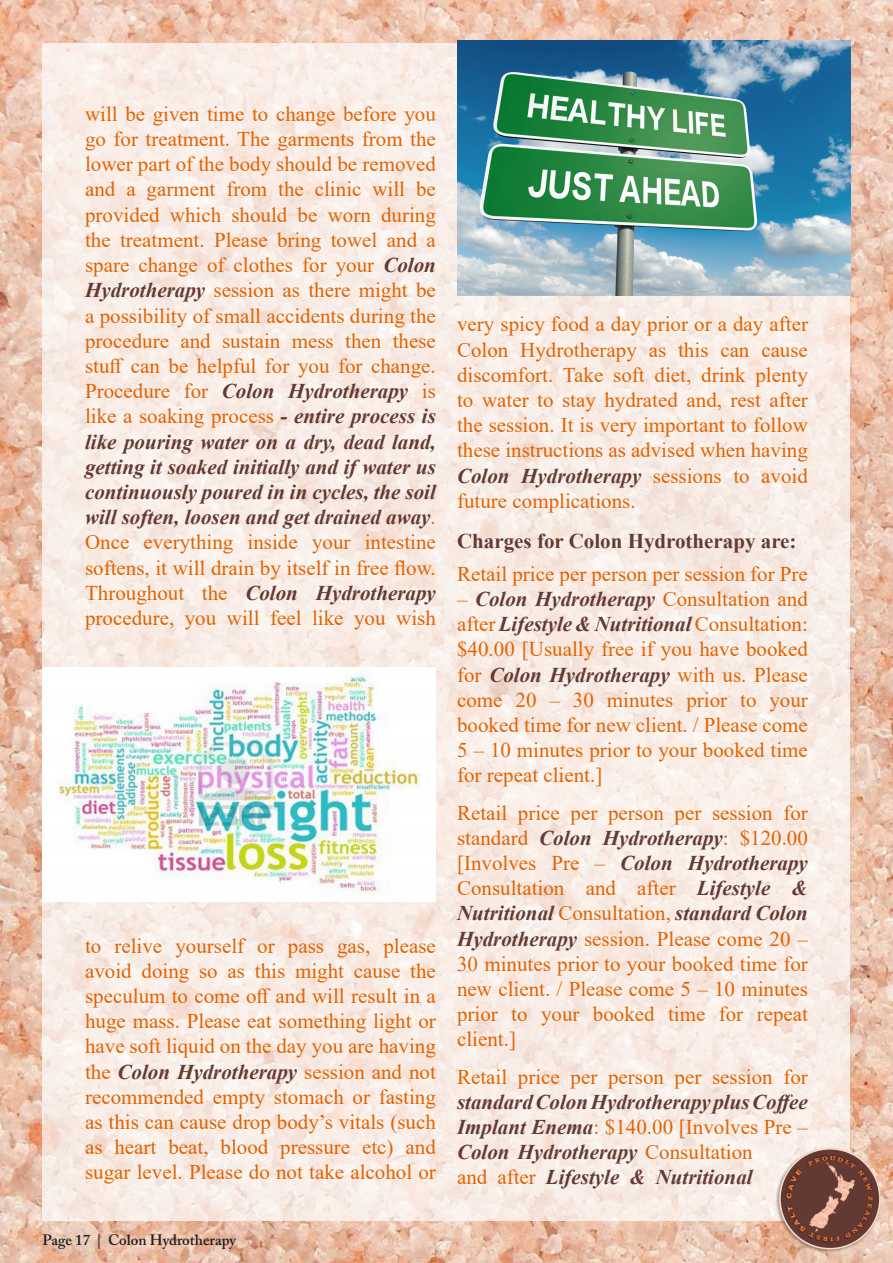
<style>
.page{position:relative;width:893px;height:1263px;background:#fff}
.page>*{position:absolute;margin:0;border:0;box-sizing:border-box;transform-origin:0 0}
.t1{font:21px/25.2px "Times New Roman";color:#e26302;text-align:justify}
.t2{font:italic 700 21px/25.2px "Times New Roman";color:#633a34}
.t3{font:700 21px "Times New Roman";color:#633a34}
.t4{font:600 15px "Adobe Caslon Pro";color:#231f20}
.s1{font-weight:700;font-style:italic;color:#633a34}
.s2{font-weight:400;font-style:normal;color:#e26302}
</style>
<div class="page">
<img style="left:0;top:0;width:893px;height:1263px">
<img style="left:43px;top:43px;width:807px;height:1177px">
<img style="left:457px;top:40px;width:393px;height:256px">
<img style="left:43px;top:668px;width:393px;height:233px">
<img style="left:775px;top:1146px;width:107px;height:108px">
<div style="left:779px;top:1148px;width:102px;height:101px;border:2px solid #f9dbc5;border-radius:50%"></div>
<img style="left:783px;top:1152px;width:94px;height:94px">
<svg style="left:787px;top:1156px;width:86px;height:85px;background:#784f47"></svg>
<p class="t1" style="left:85px;top:101px;width:352px">will be given time to change before you go for treatment. The garments from the lower part of the body should be removed and a garment from the clinic will be provided which should be worn during the treatment. Please bring towel and a spare change of clothes for your <span class="s1">Colon Hydrotherapy</span> session as there might be a possibility of small accidents during the procedure and sustain mess then these stuff can be helpful for you for change.<br>Procedure for <span class="s1">Colon Hydrotherapy</span> is like a soaking process <span class="s1">- entire process is like pouring water on a dry, dead land, getting it soaked initially and if water us continuously poured in in cycles, the soil will soften, loosen and get drained away</span>.<br>Once everything inside your intestine softens, it will drain by itself in free flow.<br>Throughout the <span class="s1">Colon Hydrotherapy </span>procedure, you will feel like you wish</p>
<p class="t1" style="left:85px;top:932px;width:352px">to relive yourself or pass gas, please avoid doing so as this might cause the speculum to come off and will result in a huge mass. Please eat something light or have soft liquid on the day you are having the <span class="s1">Colon Hydrotherapy</span> session and not recommended empty stomach or fasting as this can cause drop body’s vitals (such as heart beat, blood pressure etc) and sugar level. Please do not take alcohol or</p>
<p class="t4" style="left:43px;top:1231px;width:195px">Page 17 | Colon Hydrotherapy</p>
<p class="t1" style="left:457px;top:311px;width:352px">very spicy food a day prior or a day after Colon Hydrotherapy as this can cause discomfort. Take soft diet, drink plenty to water to stay hydrated and, rest after the session. It is very important to follow these instructions as advised when having <span class="s1">Colon Hydrotherapy</span> sessions to avoid future complications.</p>
<p class="t3" style="left:457px;top:526px;width:341px">Charges for Colon Hydrotherapy are:</p>
<p class="t1" style="left:457px;top:560px;width:352px">Retail price per person per session for Pre</p>
<p class="t1" style="left:457px;top:586px;width:352px">– <span class="s1">Colon Hydrotherapy</span> Consultation and after <span class="s1">Lifestyle &amp; Nutritional</span> Consultation: $40.00 [Usually free if you have booked for <span class="s1">Colon Hydrotherapy</span> with us. Please come 20 – 30 minutes prior to your booked time for new client. / Please come 5 – 10 minutes prior to your booked time for repeat client.]</p>
<p class="t1" style="left:457px;top:799px;width:352px">Retail price per person per session for standard <span class="s1">Colon Hydrotherapy</span>: $120.00 [Involves Pre – <span class="s1">Colon Hydrotherapy </span>Consultation and after <span class="s1">Lifestyle &amp; Nutritional</span> Consultation, <span class="s1">standard Colon Hydrotherapy</span> session. Please come 20 – 30 minutes prior to your booked time for new client. / Please come 5 – 10 minutes prior to your booked time for repeat client.]</p>
<p class="t2" style="left:457px;top:1063px;width:352px"><span class="s2">Retail price per person per session for </span>standard Colon Hydrotherapy plus Coffee Implant Enema<span class="s2">: $140.00 [Involves Pre – </span>Colon Hydrotherapy <span class="s2">Consultation<br>and after</span> Lifestyle &amp; Nutritional</p>
</div>
